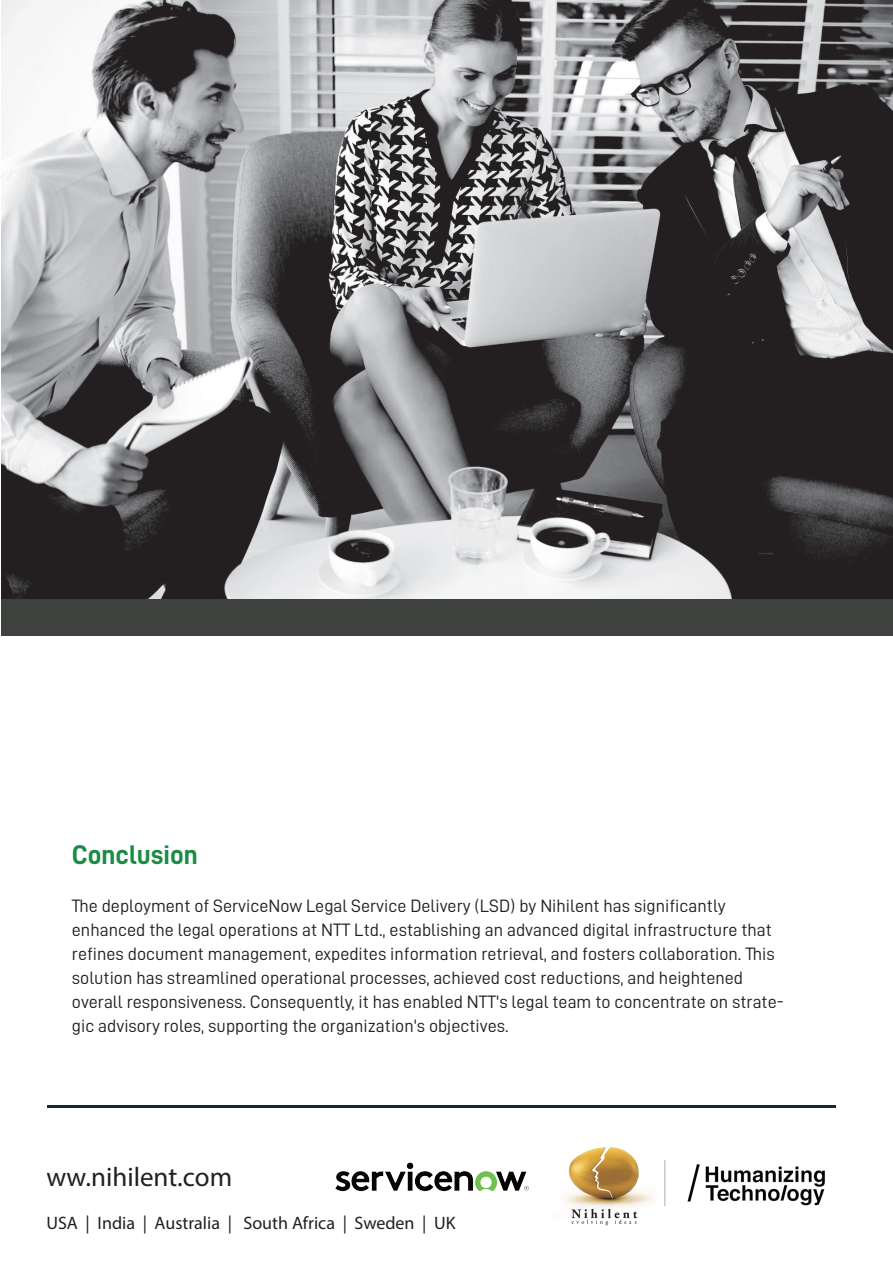
<style>
.page{position:relative;width:893px;height:1263px;background:#fff}
.page>*{position:absolute;margin:0;border:0;box-sizing:border-box;transform-origin:0 0}
.t1{font:27px "Myriad Pro";color:#231f20}
.t2{font:27px "D DIN Bold";color:#1b8c43}
.t3{font:18px/24px "D DIN";color:#231f20}
.t4{font:18px "Myriad Pro";color:#231f20}
</style>
<div class="page">
<img style="left:335px;top:1162px;width:194px;height:30px">
<img style="left:564px;top:1147px;width:261px;height:79px">
<hr style="left:47px;top:1104px;width:789px;height:3px;background:#0c2b3f">
<div style="left:1px;top:597px;width:892px;height:39px;background:#3f413f"></div>
<img style="left:1px;top:0;width:892px;height:599px">
<h1 class="t2" style="left:72px;top:839px;width:128px">Conclusion</h1>
<p class="t3" style="left:72px;top:893px;width:713px">The deployment of ServiceNow Legal Service Delivery (LSD) by Nihilent has significantly enhanced the legal operations at NTT Ltd., establishing an advanced digital infrastructure that refines document management, expedites information retrieval, and fosters collaboration. This solution has streamlined operational processes, achieved cost reductions, and heightened overall responsiveness. Consequently, it has enabled NTT's legal team to concentrate on strate&shy;gic advisory roles, supporting the organization's objectives.</p>
<h1 class="t1" style="left:46px;top:1160px;width:187px">ww.nihilent.com</h1>
<p class="t4" style="left:46px;top:1212px;width:411px">USA | India | Australia | South Africa | Sweden | UK</p>
</div>
